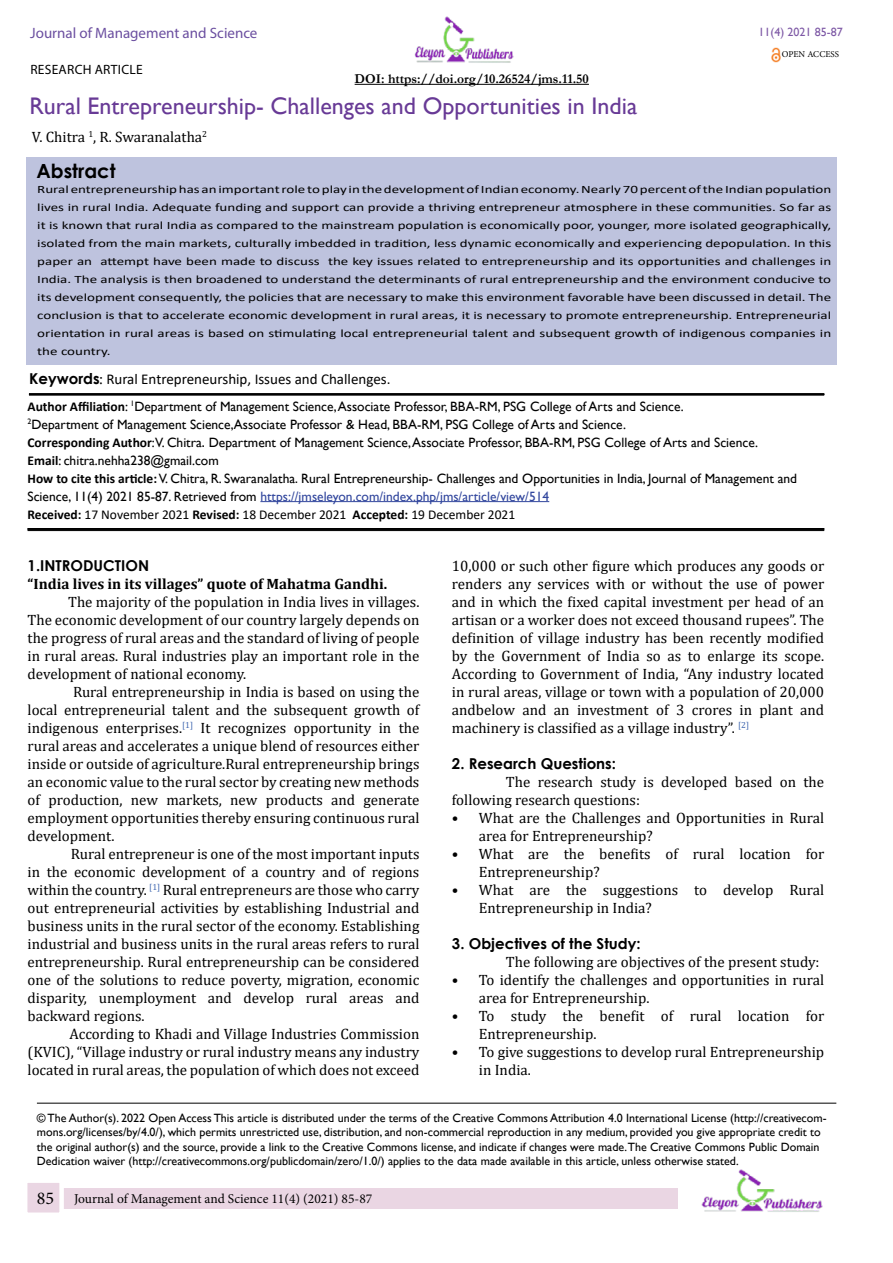
<style>
.page{position:relative;width:893px;height:1263px;background:#fff}
.page>*{position:absolute;margin:0;border:0;box-sizing:border-box;transform-origin:0 0}
.t1{font:24px "Gill Sans";color:#683a96}
.t2{font:700 19.5px "Century Gothic";color:#000}
.t3{font:15px/18px "Cambria";color:#000}
.t4{font:700 15px "Century Gothic";color:#000}
.t5{font:15px "Calibri";color:#000}
.t6{font:700 15px "Cambria";color:#000}
.t7{font:15px "Myriad Pro";color:#6b4fa0}
.t8{font:13.5px/18px "Gill Sans";color:#000}
.t9{font:13.5px "Calibri";color:#000}
.t10{font:13.5px "Minion Pro";color:#000}
.t11{font:700 13.5px "Garamond";color:#000}
.t12{font:13.5px "Myriad Pro";letter-spacing:.02em;color:#000}
.t13{font:12px/14.4px "Gill Sans";color:#000}
.t14{font:12px "Gill Sans";color:#7d58a5}
.t15{font:11.25px/18px "Calibri";color:#000;text-align:justify;scale:1.33 1}
.t16{font:9px "Minion Pro";color:#000}
.s1{font-family:"Century Gothic";font-weight:700}
.s2{font-family:"Gill Sans"}
.s3{font-family:"Calibri";font-weight:700}
.s4{font-family:"Cambria";font-size:15px}
.s5{font-family:"Cambria"}
.s6{color:#31469d}
.s7{font-weight:700}
.s8{font-size:18px}
</style>
<div class="page">
<img style="left:701px;top:1170px;width:122px;height:42px">
<div style="left:58px;top:1188px;width:620px;height:20px;background:#ead6e3"></div>
<div style="left:23px;top:1178px;width:41px;height:39px;background:#ead6e3;border:4px solid #fff"></div>
<div style="left:26px;top:158px;width:810px;height:206px;background:#bec3de"></div>
<hr style="left:260px;top:501px;width:289px;height:1px;background:#31469d">
<hr style="left:29px;top:394px;width:795px;height:1px;background:#000">
<hr style="left:29px;top:395px;width:795px;height:1px;background:#000">
<hr style="left:28px;top:528px;width:796px;height:1px;background:#000">
<hr style="left:28px;top:530px;width:796px;height:1px;background:#000">
<hr style="left:28px;top:529px;width:796px;height:1px;background:#000">
<img style="left:771px;top:47px;width:10px;height:16px">
<hr style="left:37px;top:1103px;width:799px;height:1px;background:#000">
<img style="left:414px;top:16px;width:100px;height:47px">
<hr style="left:355px;top:84px;width:234px;height:1px;background:#000">
<p class="t7" style="left:30px;top:24px;width:229px">Journal of Management and Science</p>
<p class="t12" style="left:30px;top:61px;width:114px">RESEARCH ARTICLE</p>
<p class="t1" style="left:29px;top:92px;width:609px">Rural Entrepreneurship- Challenges and Opportunities in India</p>
<p class="t11" style="left:355px;top:70px;width:236px">DOI: https://doi.org/10.26524/jms.11.50</p>
<p class="t3" style="left:32px;top:128px;width:177px">V. Chitra <sup>1</sup>, R. Swaranalatha<sup>2</sup></p>
<p class="t2" style="left:36px;top:156px;width:81px">Abstract</p>
<p class="t14" style="left:758px;top:25px;width:86px">11(4) 2021 85-87</p>
<p class="t16" style="left:782px;top:48px;width:59px">OPEN ACCESS</p>
<p class="t15" style="left:37px;top:180px;width:598px">Rural entrepreneurship has an important role to play in the development of Indian economy. Nearly 70 percent of the Indian population lives in rural India. Adequate funding and support can provide a thriving entrepreneur atmosphere in these communities. So far as it is known that rural India as compared to the mainstream population is economically poor, younger, more isolated geographically, isolated from the main markets, culturally imbedded in tradition, less dynamic economically and experiencing depopulation. In this paper an attempt have been made to discuss the key issues related to entrepreneurship and its opportunities and challenges in India. The analysis is then broadened to understand the determinants of rural entrepreneurship and the environment conducive to its development consequently, the policies that are necessary to make this environment favorable have been discussed in detail. The conclusion is that to accelerate economic development in rural areas, it is necessary to promote entrepreneurship. Entrepreneurial orientation in rural areas is based on stimulating local entrepreneurial talent and subsequent growth of indigenous companies in the country.</p>
<p class="t5" style="left:29px;top:369px;width:363px"><span class="s1">Keywords</span><span class="s2">:</span> Rural Entrepreneurship, Issues and Challenges.</p>
<p class="t8" style="left:27px;top:397px;width:658px"><span class="s3">Author Affiliation</span>: <sup>1</sup>Department of Management Science, Associate Professor, BBA-RM, PSG College of Arts and Science.</p>
<p class="t8" style="left:27px;top:415px;width:600px"><sup>2</sup>Department of Management Science,Associate Professor &amp; Head, BBA-RM, PSG College of Arts and Science.</p>
<p class="t8" style="left:27px;top:433px;width:732px"><span class="s3">Corresponding Author</span>:V. Chitra<span class="s4">.</span> Department of Management Science, Associate Professor, BBA-RM, PSG College of Arts and Science.</p>
<p class="t8" style="left:27px;top:451px;width:193px"><span class="s3">Email</span>: chitra.nehha238@gmail.com</p>
<p class="t8" style="left:27px;top:469px;width:771px"><span class="s3">How to cite this article:</span> V. Chitra, R. Swaranalatha<span class="s5">.</span> Rural Entrepreneurship- Challenges and Opportunities in India, Journal of Management and<br>Science, 11(4) 2021 85-87. Retrieved from <span class="s6">https://jmseleyon.com/index.php/jms/article/view/514</span></p>
<p class="t9" style="left:27px;top:505px;width:489px"><span class="s7">Received:</span> 17 November 2021 <span class="s7">Revised:</span> 18 December 2021 <span class="s7">Accepted:</span> 19 December 2021</p>
<p class="t4" style="left:28px;top:554px;width:123px">1.INTRODUCTION</p>
<p class="t6" style="left:28px;top:573px;width:361px">“India lives in its villages” quote of Mahatma Gandhi.</p>
<p class="t3" style="left:28px;top:592px;width:393px;text-align:justify;text-indent:41px">The majority of the population in India lives in villages.<br>The economic development of our country largely depends on the progress of rural areas and the standard of living of people in rural areas. Rural industries play an important role in the development of national economy.</p>
<p class="t3" style="left:28px;top:682px;width:393px;text-align:justify;text-indent:45px">Rural entrepreneurship in India is based on using the local entrepreneurial talent and the subsequent growth of indigenous enterprises.<sup>[1]</sup> It recognizes opportunity in the rural areas and accelerates a unique blend of resources either inside or outside of agriculture.Rural entrepreneurship brings an economic value to the rural sector by creating new methods of production, new markets, new products and generate employment opportunities thereby ensuring continuous rural development.</p>
<p class="t3" style="left:28px;top:844px;width:393px;text-align:justify;text-indent:43px">Rural entrepreneur is one of the most important inputs in the economic development of a country and of regions within the country. <sup>[1]</sup> Rural entrepreneurs are those who carry out entrepreneurial activities by establishing Industrial and business units in the rural sector of the economy. Establishing industrial and business units in the rural areas refers to rural entrepreneurship. Rural entrepreneurship can be considered one of the solutions to reduce poverty, migration, economic disparity, unemployment and develop rural areas and backward regions.</p>
<p class="t3" style="left:28px;top:1024px;width:393px;text-align:justify;text-indent:42px">According to Khadi and Village Industries Commission (KVIC), “Village industry or rural industry means any industry located in rural areas, the population of which does not exceed</p>
<p class="t13" style="left:37px;top:1111px;width:791px">© The Author(s). 2022 Open Access This article is distributed under the terms of the Creative Commons Attribution 4.0 International License (http://creativecom&shy;mons.org/licenses/by/4.0/), which permits unrestricted use, distribution, and non-commercial reproduction in any medium, provided you give appropriate credit to the original author(s) and the source, provide a link to the Creative Commons license, and indicate if changes were made.The Creative Commons Public Domain Dedication waiver (http://creativecommons.org/publicdomain/zero/1.0/) applies to the data made available in this article, unless otherwise stated.</p>
<p class="t3" style="left:452px;top:557px;width:374px;text-align:justify">10,000 or such other figure which produces any goods or renders any services with or without the use of power and in which the fixed capital investment per head of an artisan or a worker does not exceed thousand rupees”. The definition of village industry has been recently modified by the Government of India so as to enlarge its scope.<br>According to Government of India, “Any industry located in rural areas, village or town with a population of 20,000 andbelow and an investment of 3 crores in plant and machinery is classified as a village industry”. <sup>[2]</sup></p>
<p class="t4" style="left:452px;top:752px;width:166px">2. Research Questions:</p>
<p class="t3" style="left:452px;top:773px;width:374px;text-indent:54px">The research study is developed based on the following research questions:</p>
<p class="t3" style="left:479px;top:809px;width:347px;text-indent:-27px">• What are the Challenges and Opportunities in Rural area for Entrepreneurship?</p>
<p class="t3" style="left:479px;top:845px;width:347px;text-indent:-27px">• What are the benefits of rural location for<br>Entrepreneurship?</p>
<p class="t3" style="left:479px;top:881px;width:347px;text-indent:-27px">• What are the suggestions to develop Rural<br>Entrepreneurship in India?</p>
<p class="t4" style="left:452px;top:932px;width:190px">3. Objectives of the Study:</p>
<p class="t3" style="left:506px;top:953px;width:315px">The following are objectives of the present study:</p>
<p class="t3" style="left:479px;top:971px;width:347px;text-indent:-27px">• To identify the challenges and opportunities in rural area for Entrepreneurship.</p>
<p class="t3" style="left:479px;top:1007px;width:347px;text-indent:-27px">• To study the benefit of rural location for<br>Entrepreneurship.</p>
<p class="t3" style="left:479px;top:1043px;width:347px;text-indent:-27px">• To give suggestions to develop rural Entrepreneurship in India.</p>
<p class="t10" style="left:37px;top:1190px;width:337px"><span class="s8">85</span> Journal of Management and Science 11(4) (2021) 85-87</p>
</div>
